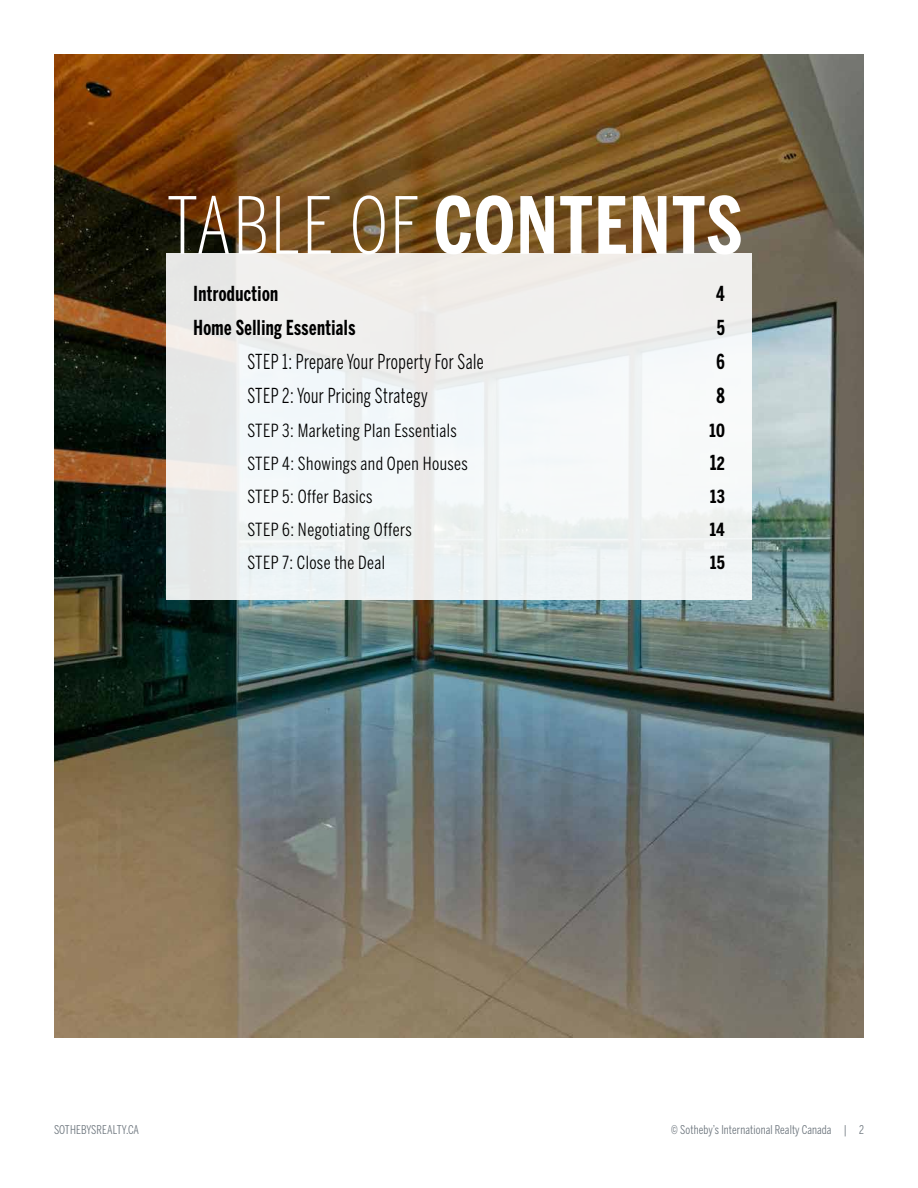
<style>
.page{position:relative;width:918px;height:1188px;background:#fff}
.page>*{position:absolute;margin:0;border:0;box-sizing:border-box;transform-origin:0 0}
.t1{font:700 78px "Benton Sans Compressed";letter-spacing:.025em;color:#fff}
.t2{font:20.55px "Benton Sans Compressed";letter-spacing:.025em;color:#000;scale:.88 1}
.t3{font:700 20.55px "Benton Sans Compressed";letter-spacing:.025em;color:#000;scale:.88 1}
.t4{font:18px "Benton Sans Compressed";letter-spacing:.025em;color:#000}
.t5{font:700 18px "Benton Sans Compressed";letter-spacing:.015em;color:#000}
.t6{font:12px "Benton Sans Compressed";letter-spacing:.01em;color:#6a737b}
.s1{font-weight:300}
.s2{font-size:18px}
</style>
<div class="page">
<img style="left:54px;top:54px;width:810px;height:983px">
<div style="left:166px;top:254px;width:586px;height:346px;background:#f0f1f0"></div>
<h1 class="t1" style="left:166px;top:177px;width:578px"><span class="s1">TABLE OF</span> CONTENTS</h1>
<p class="t3" style="left:194px;top:280px;width:98px">Introduction</p>
<p class="t3" style="left:716px;top:280px;width:11px">4</p>
<p class="t3" style="left:194px;top:315px;width:186px">Home Selling Essentials</p>
<p class="t3" style="left:717px;top:315px;width:11px">5</p>
<p class="t2" style="left:248px;top:349px;width:270px">STEP 1: Prepare Your Property For Sale</p>
<p class="t3" style="left:717px;top:349px;width:11px">6</p>
<p class="t2" style="left:248px;top:383px;width:206px">STEP 2: Your Pricing Strategy</p>
<p class="t3" style="left:717px;top:383px;width:11px">8</p>
<p class="t4" style="left:248px;top:420px;width:211px">STEP 3: Marketing Plan Essentials</p>
<p class="t5" style="left:709px;top:420px;width:17px">10</p>
<p class="t4" style="left:247px;top:453px;width:222px">STEP 4: Showings and Open Houses</p>
<p class="t3" style="left:710px;top:450px;width:18px">1<span class="s2">2</span></p>
<p class="t4" style="left:247px;top:486px;width:127px">STEP 5: Offer Basics</p>
<p class="t5" style="left:710px;top:486px;width:16px">13</p>
<p class="t4" style="left:247px;top:519px;width:166px">STEP 6: Negotiating Offers</p>
<p class="t5" style="left:710px;top:518px;width:17px">14</p>
<p class="t4" style="left:247px;top:552px;width:139px">STEP 7: Close the Deal</p>
<p class="t5" style="left:710px;top:551px;width:16px">15</p>
<p class="t6" style="left:54px;top:1122px;width:87px">SOTHEBYSREALTY.CA</p>
<p class="t6" style="left:671px;top:1122px;width:194px">© Sotheby’s International Realty Canada | 2</p>
</div>
